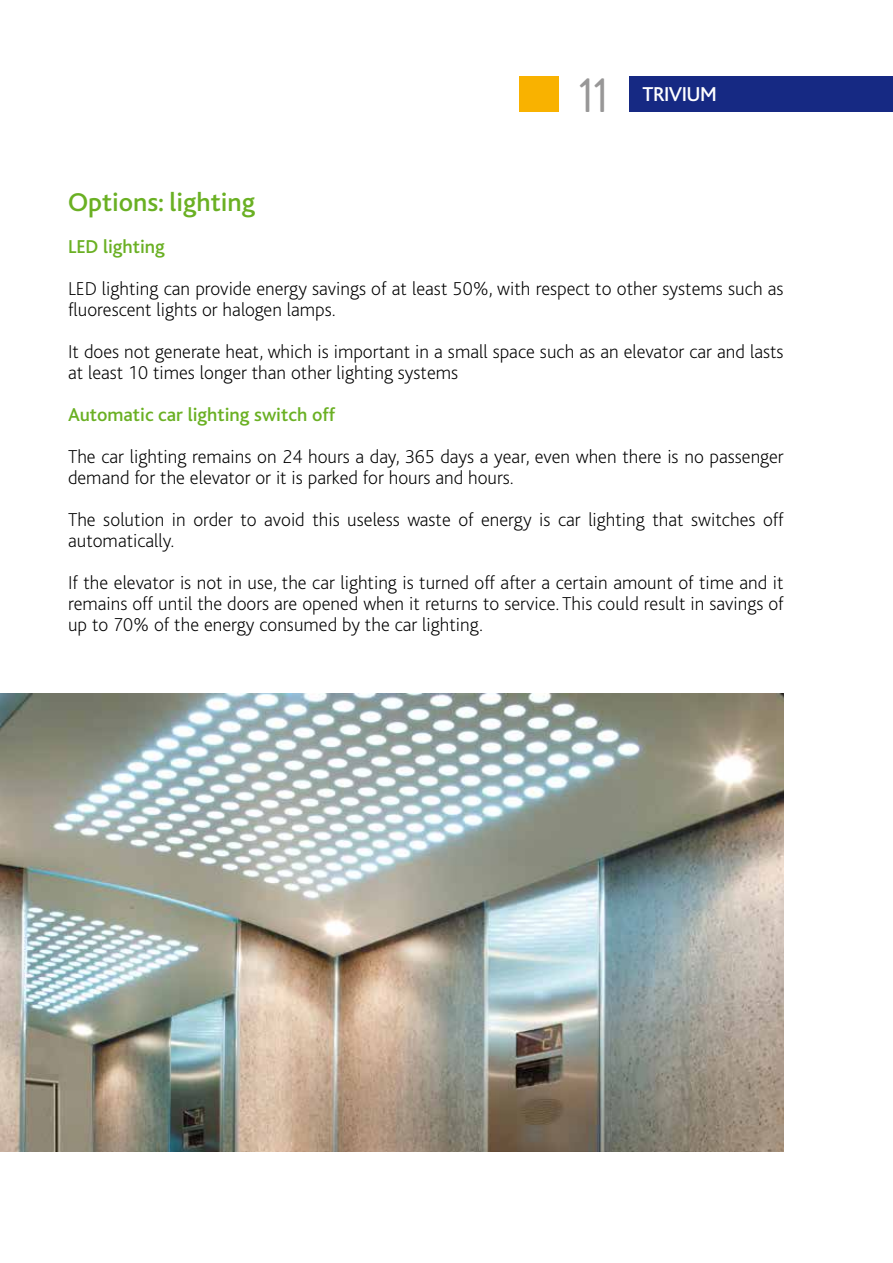
<style>
.page{position:relative;width:893px;height:1263px;background:#fff}
.page>*{position:absolute;margin:0;border:0;box-sizing:border-box;transform-origin:0 0}
.t1{font:49.5px "Brandon Grotesque";color:#989797}
.t2{font:500 27px "Bliss";color:#6ab023}
.t3{font:500 21px "Bliss";letter-spacing:-.025em;color:#fff}
.t4{font:200 19.5px/21px "Bliss";color:#000}
.t5{font:500 19.5px "Bliss";color:#6ab023}
</style>
<div class="page">
<div style="left:519px;top:77px;width:40px;height:35px;background:#f9b200"></div>
<div style="left:629px;top:77px;width:264px;height:35px;background:#162983"></div>
<img style="left:0;top:693px;width:784px;height:458px">
<h1 class="t1" style="left:578px;top:61px;width:33px">11</h1>
<p class="t3" style="left:642px;top:83px;width:76px">TRIVIUM</p>
<h2 class="t2" style="left:68px;top:188px;width:188px">Options: lighting</h2>
<p class="t5" style="left:68px;top:237px;width:98px">LED lighting</p>
<p class="t4" style="left:68px;top:279px;width:717px">LED lighting can provide energy savings of at least 50%, with respect to other systems such as fluorescent lights or halogen lamps.</p>
<p class="t4" style="left:68px;top:342px;width:717px">It does not generate heat, which is important in a small space such as an elevator car and lasts at least 10 times longer than other lighting systems</p>
<p class="t5" style="left:68px;top:405px;width:269px">Automatic car lighting switch off</p>
<p class="t4" style="left:68px;top:447px;width:717px">The car lighting remains on 24 hours a day, 365 days a year, even when there is no passenger demand for the elevator or it is parked for hours and hours.</p>
<p class="t4" style="left:68px;top:510px;width:717px">The solution in order to avoid this useless waste of energy is car lighting that switches off automatically.</p>
<p class="t4" style="left:68px;top:573px;width:717px;text-align:justify">If the elevator is not in use, the car lighting is turned off after a certain amount of time and it remains off until the doors are opened when it returns to service. This could result in savings of up to 70% of the energy consumed by the car lighting.</p>
</div>
